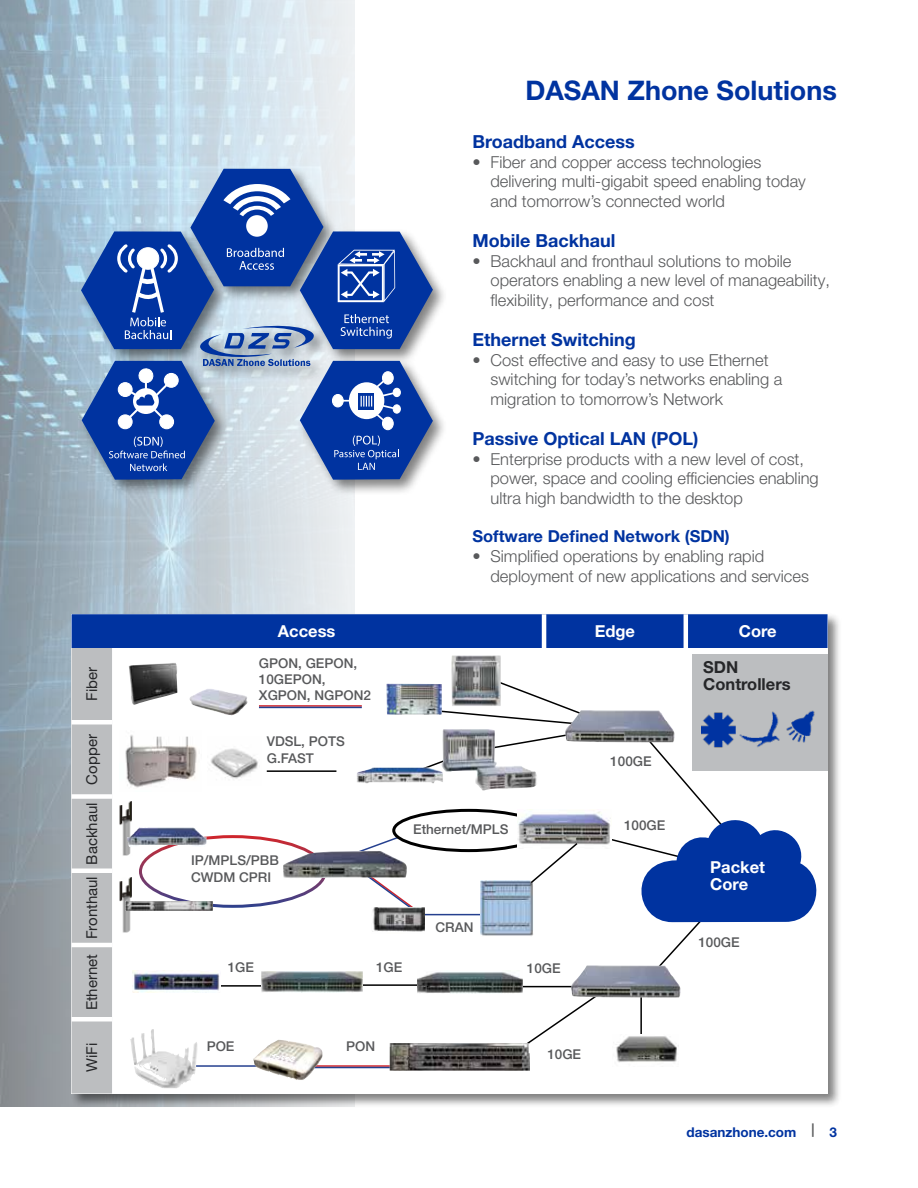
<style>
.page{position:relative;width:918px;height:1188px;background:#fff}
.page>*{position:absolute;margin:0;border:0;box-sizing:border-box;transform-origin:0 0}
.t1{font:700 27px "Helvetica Neue LT Pro";color:#0033a0}
.t2{font:700 18px "Helvetica Neue LT Pro";color:#0033a0}
.t3{font:300 16.5px/19.8px "Helvetica Neue LT Pro";color:#58595b}
.t4{font:700 16.5px "Helvetica Neue LT Pro";color:#0033a0}
.t5{font:700 16.5px/16.5px "Helvetica Neue LT Pro";color:#fff}
.t6{font:700 16.5px/16.5px "Helvetica Neue LT Pro";color:#262729}
.t7{font:15px "Helvetica Neue LT Pro";color:#262729}
.t8{font:500 13.5px/16.2px "Helvetica Neue LT Pro";color:#58595b}
.t9{font:700 13.5px "Helvetica Neue LT Pro";color:#0033a0}
</style>
<div class="page">
<img style="left:0;top:0;width:354px;height:1107px">
<div style="left:70px;top:612px;width:773px;height:496px;background:#000;opacity:.5"></div>
<svg style="left:72px;top:614px;width:756px;height:480px"></svg>
<div style="left:692px;top:654px;width:136px;height:116px;background:#bcbec0"></div>
<img style="left:701px;top:710px;width:114px;height:38px">
<div style="left:78px;top:165px;width:371px;height:331px;background:#000;opacity:.5"></div>
<svg style="left:81px;top:169px;width:352px;height:311px;background:#6a88c1"></svg>
<p class="t7" style="left:83px;top:701px;width:35px;rotate:-90deg">Fiber</p>
<p class="t7" style="left:83px;top:785px;width:52px;rotate:-90deg">Copper</p>
<p class="t7" style="left:83px;top:865px;width:64px;rotate:-90deg">Backhaul</p>
<p class="t7" style="left:83px;top:939px;width:65px;rotate:-90deg">Fronthaul</p>
<p class="t7" style="left:83px;top:1010px;width:58px;rotate:-90deg">Ethernet</p>
<p class="t7" style="left:83px;top:1072px;width:31px;rotate:-90deg">WiFi</p>
<h1 class="t1" style="left:525px;top:74px;width:313px">DASAN Zhone Solutions</h1>
<p class="t2" style="left:472px;top:130px;width:164px">Broadband Access</p>
<p class="t3" style="left:491px;top:152px;width:317px;text-indent:-18px">• Fiber and copper access technologies delivering multi-gigabit speed enabling today and tomorrow’s connected world</p>
<p class="t2" style="left:472px;top:229px;width:144px">Mobile Backhaul</p>
<p class="t3" style="left:491px;top:251px;width:341px;text-indent:-18px">• Backhaul and fronthaul solutions to mobile operators enabling a new level of manageability, flexibility, performance and cost</p>
<p class="t2" style="left:472px;top:328px;width:165px">Ethernet Switching</p>
<p class="t3" style="left:491px;top:350px;width:293px;text-indent:-18px">• Cost effective and easy to use Ethernet switching for today’s networks enabling a migration to tomorrow’s Network</p>
<p class="t2" style="left:472px;top:427px;width:227px">Passive Optical LAN (POL)</p>
<p class="t3" style="left:491px;top:449px;width:330px;text-indent:-18px">• Enterprise products with a new level of cost, power, space and cooling efficiencies enabling ultra high bandwidth to the desktop</p>
<p class="t4" style="left:472px;top:526px;width:259px">Software Defined Network (SDN)</p>
<p class="t3" style="left:491px;top:546px;width:320px;text-indent:-18px">• Simplified operations by enabling rapid deployment of new applications and services</p>
<p class="t5" style="left:278px;top:622px;width:59px">Access</p>
<p class="t5" style="left:595px;top:622px;width:42px">Edge</p>
<p class="t5" style="left:739px;top:622px;width:39px">Core</p>
<p class="t8" style="left:259px;top:655px;width:114px">GPON, GEPON,<br>10GEPON,<br>XGPON, NGPON2</p>
<p class="t8" style="left:267px;top:733px;width:80px">VDSL, POTS<br>G.FAST</p>
<p class="t8" style="left:191px;top:852px;width:89px">IP/MPLS/PBB<br>CWDM CPRI</p>
<p class="t8" style="left:413px;top:821px;width:97px">Ethernet/MPLS</p>
<p class="t8" style="left:435px;top:919px;width:40px">CRAN</p>
<p class="t8" style="left:228px;top:959px;width:28px">1GE</p>
<p class="t8" style="left:376px;top:959px;width:28px">1GE</p>
<p class="t8" style="left:527px;top:960px;width:35px">10GE</p>
<p class="t8" style="left:207px;top:1038px;width:29px">POE</p>
<p class="t8" style="left:346px;top:1038px;width:31px">PON</p>
<p class="t8" style="left:547px;top:1046px;width:35px">10GE</p>
<p class="t8" style="left:610px;top:753px;width:43px">100GE</p>
<p class="t8" style="left:624px;top:817px;width:43px">100GE</p>
<p class="t6" style="left:703px;top:659px;width:89px">SDN<br>Controllers</p>
<p class="t5" style="left:710px;top:859px;width:56px">Packet<br>Core</p>
<p class="t8" style="left:698px;top:934px;width:43px">100GE</p>
<p class="t9" style="left:686px;top:1124px;width:152px">dasanzhone.com <sup>|</sup> 3</p>
</div>
